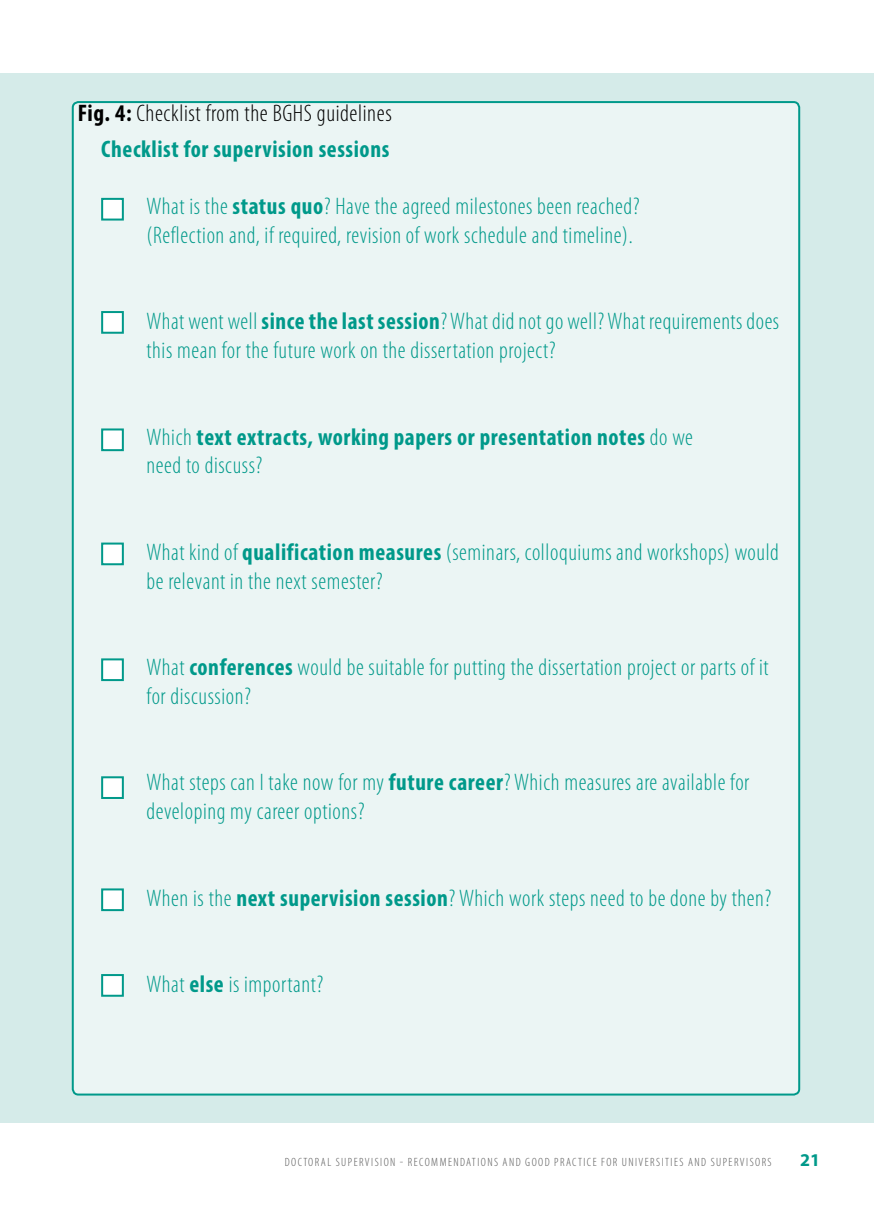
<style>
.page{position:relative;width:874px;height:1225px;background:#fff}
.page>*{position:absolute;margin:0;border:0;box-sizing:border-box;transform-origin:0 0}
.t1{font:300 condensed 24px/28.8px "Myriad Pro";letter-spacing:.025em;color:#00998a}
.t2{font:700 condensed 24px/35.4px "Myriad Pro";letter-spacing:.025em;color:#00998a;text-align:right}
.t3{font:700 18px "Myriad Pro";color:#00998a}
.t4{font:300 condensed 12px "Myriad Pro";letter-spacing:.12em;color:#565656}
.s1{color:#000}
.s2{font-weight:300;color:#000}
.s3{font-weight:700}
.s4{font-weight:300}
</style>
<div class="page">
<div style="left:0;top:74px;width:873px;height:1049px;background:#d5ebe9"></div>
<div style="left:73px;top:102px;width:725px;height:992px;background:#ebf5f4;border-radius:6px"></div>
<div style="left:101px;top:198px;width:23px;height:22px;background:#fff;border:2px solid #00998a"></div>
<div style="left:101px;top:311px;width:23px;height:23px;background:#fff;border:2px solid #00998a"></div>
<div style="left:101px;top:428px;width:23px;height:23px;background:#fff;border:2px solid #00998a"></div>
<div style="left:101px;top:542px;width:23px;height:23px;background:#fff;border:2px solid #00998a"></div>
<div style="left:101px;top:658px;width:23px;height:23px;background:#fff;border:2px solid #00998a"></div>
<div style="left:101px;top:776px;width:23px;height:23px;background:#fff;border:2px solid #00998a"></div>
<div style="left:101px;top:888px;width:23px;height:23px;background:#fff;border:2px solid #00998a"></div>
<div style="left:101px;top:974px;width:23px;height:22px;background:#fff;border:2px solid #00998a"></div>
<p class="t2" style="left:78px;top:95px;width:315px"><span class="s1">Fig. 4:</span> <span class="s2">Checklist from the BGHS guidelines<br></span>Checklist for supervision sessions</p>
<p class="t1" style="left:146px;top:192px;width:494px">What is the <span class="s3">status quo</span>? Have the agreed milestones been reached? (Reflection and, if required, revision of work schedule and timeline).</p>
<p class="t1" style="left:146px;top:308px;width:633px">What went well <span class="s3">since the last session</span>? What did not go well? What requirements does this mean for the future work on the dissertation project?</p>
<p class="t2" style="left:146px;top:422px;width:547px;line-height:28.8px;text-align:left"><span class="s4">Which</span> text extracts, working papers or presentation notes <span class="s4">do we need to discuss?</span></p>
<p class="t1" style="left:146px;top:538px;width:633px">What kind of <span class="s3">qualification measures</span> (seminars, colloquiums and workshops) would be relevant in the next semester?</p>
<p class="t1" style="left:146px;top:653px;width:623px">What <span class="s3">conferences</span> would be suitable for putting the dissertation project or parts of it for discussion?</p>
<p class="t1" style="left:146px;top:768px;width:604px">What steps can I take now for my <span class="s3">future career</span>? Which measures are available for developing my career options?</p>
<p class="t1" style="left:146px;top:884px;width:626px">When is the <span class="s3">next supervision session</span>? Which work steps need to be done by then?</p>
<p class="t1" style="left:146px;top:970px;width:178px">What <span class="s3">else</span> is important?</p>
<p class="t4" style="left:284px;top:1156px;width:487px">Doctoral Supervision - Recommendations and good practice for U niversities and Supervisors</p>
<p class="t3" style="left:799px;top:1148px;width:21px">21</p>
</div>
